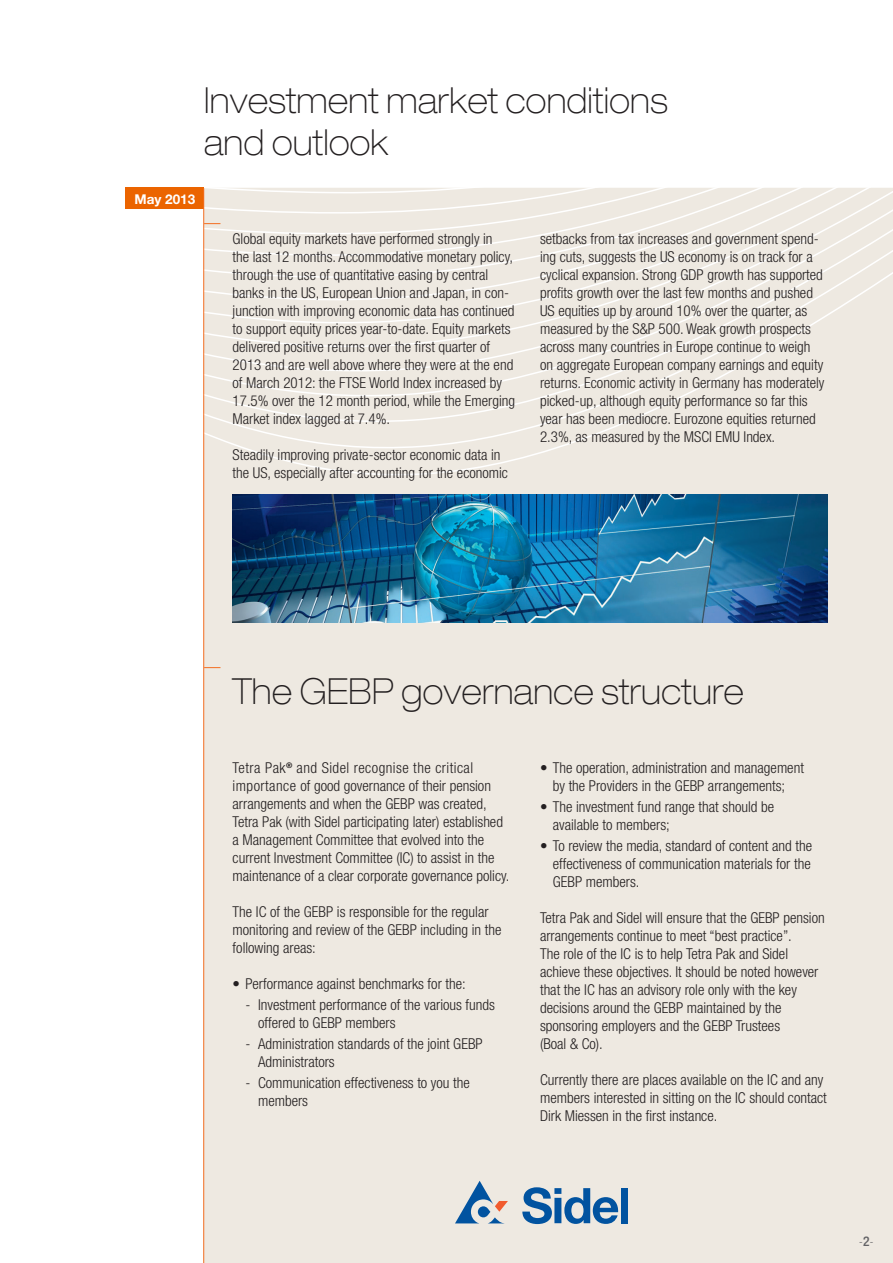
<style>
.page{position:relative;width:893px;height:1263px;background:#fff}
.page>*{position:absolute;margin:0;border:0;box-sizing:border-box;transform-origin:0 0}
.t1{font:100 expanded 36px "Helvetica Neue";letter-spacing:.01em;color:#231f20;scale:.9 1}
.t2{font:300 condensed 15px/18px "Helvetica Neue";color:#231f20}
.t3{font:300 condensed 15px "Helvetica Neue";letter-spacing:.03em;color:#231f20}
.t4{font:700 13.5px "Helvetica Neue";color:#fff}
.t5{font:100 condensed 13.5px "Helvetica Neue LT";color:#636366}
.s1{font-weight:500}
</style>
<div class="page">
<div style="left:204px;top:481px;width:689px;height:782px;background:#eee9e1"></div>
<svg style="left:125px;top:187px;width:768px;height:294px"></svg>
<svg style="left:455px;top:1181px;width:53px;height:42px;background:#adbbc9"></svg>
<svg style="left:522px;top:1187px;width:97px;height:37px;background:#7a9fc1"></svg>
<div style="left:621px;top:1188px;width:7px;height:35px;background:#0153a0"></div>
<div style="left:126px;top:188px;width:78px;height:21px;background:#eb6400"></div>
<hr style="left:203px;top:188px;width:1px;height:1075px;background:#f36e21">
<img style="left:233px;top:495px;width:595px;height:127px">
<svg style="left:204px;top:223px;width:16px;height:1px"></svg>
<svg style="left:204px;top:667px;width:16px;height:1px"></svg>
<p class="t1" style="left:204px;top:79px;width:517px">Investment market conditions</p>
<p class="t1" style="left:204px;top:121px;width:206px">and outlook</p>
<p class="t4" style="left:134px;top:190px;width:62px">May 2013</p>
<p class="t2" style="left:233px;top:229px;width:284px">Global equity markets have performed strongly in<br>the last 12 months. Accommodative monetary policy, through the use of quantitative easing by central banks in the US, European Union and Japan, in con&shy;junction with improving economic data has continued to support equity prices year-to-date. Equity markets delivered positive returns over the first quarter of 2013 and are well above where they were at the end of March 2012: the FTSE World Index increased by 17.5% over the 12 month period, while the Emerging Market index lagged at 7.4%.</p>
<p class="t2" style="left:233px;top:445px;width:277px">Steadily improving private-sector economic data in the US, especially after accounting for the economic</p>
<p class="t2" style="left:540px;top:229px;width:286px">setbacks from tax increases and government spend&shy;ing cuts, suggests the US economy is on track for a cyclical expansion. Strong GDP growth has supported profits growth over the last few months and pushed US equities up by around 10% over the quarter, as measured by the S&amp;P 500. Weak growth prospects across many countries in Europe continue to weigh on aggregate European company earnings and equity returns. Economic activity in Germany has moderately picked-up, although equity performance so far this year has been mediocre. Eurozone equities returned 2.3%, as measured by the MSCI EMU Index.</p>
<p class="t1" style="left:232px;top:670px;width:570px">The GEBP governance structure</p>
<p class="t3" style="left:233px;top:759px;width:242px">Tetra Pak<sup>®</sup> and Sidel recognise the critical</p>
<p class="t2" style="left:233px;top:776px;width:260px">importance of good governance of their pension</p>
<p class="t2" style="left:233px;top:794px;width:256px">arrangements and when the GEBP was created,</p>
<p class="t2" style="left:233px;top:812px;width:272px">Tetra Pak (with Sidel participating later) established</p>
<p class="t2" style="left:233px;top:830px;width:278px">a Management Committee that evolved into the current Investment Committee (IC) to assist in the maintenance of a clear corporate governance policy.</p>
<p class="t2" style="left:233px;top:902px;width:270px">The IC of the GEBP is responsible for the regular monitoring and review of the GEBP including in the following areas:</p>
<p class="t2" style="left:233px;top:974px;width:235px">• Performance against benchmarks for the:</p>
<p class="t2" style="left:258px;top:995px;width:238px;text-indent:-13px">- Investment performance of the various funds offered to GEBP members</p>
<p class="t2" style="left:258px;top:1034px;width:226px;text-indent:-13px">- Administration standards of the joint GEBP<br>Administrators</p>
<p class="t2" style="left:245px;top:1073px;width:226px">- Communication effectiveness to you the</p>
<p class="t2" style="left:258px;top:1091px;width:52px">members</p>
<p class="t2" style="left:540px;top:758px;width:265px;text-align:center">• The operation, administration and management by the Providers in the GEBP arrangements;</p>
<p class="t2" style="left:553px;top:797px;width:223px;text-indent:-13px">• The investment fund range that should be available to members;</p>
<p class="t2" style="left:553px;top:836px;width:261px;text-align:justify;text-indent:-13px">• To review the media, standard of content and the effectiveness of communication materials for the GEBP members.</p>
<p class="t2" style="left:540px;top:908px;width:286px">Tetra Pak and Sidel will ensure that the GEBP pension arrangements continue to meet “best practice”.</p>
<p class="t2" style="left:540px;top:944px;width:280px">The role of the IC is to help Tetra Pak and Sidel achieve these objectives. It should be noted however that the IC has an advisory role only with the key</p>
<p class="t2" style="left:540px;top:998px;width:243px">decisions around the GEBP maintained by the</p>
<p class="t2" style="left:540px;top:1016px;width:242px">sponsoring employers and the GEBP Trustees</p>
<p class="t2" style="left:540px;top:1034px;width:64px">(Boal &amp; Co).</p>
<p class="t2" style="left:540px;top:1070px;width:288px">Currently there are places available on the IC and any members interested in sitting on the IC should contact<br>Dirk Miessen in the first instance.</p>
<p class="t5" style="left:859px;top:1234px;width:16px">-<span class="s1">2</span>-</p>
</div>
